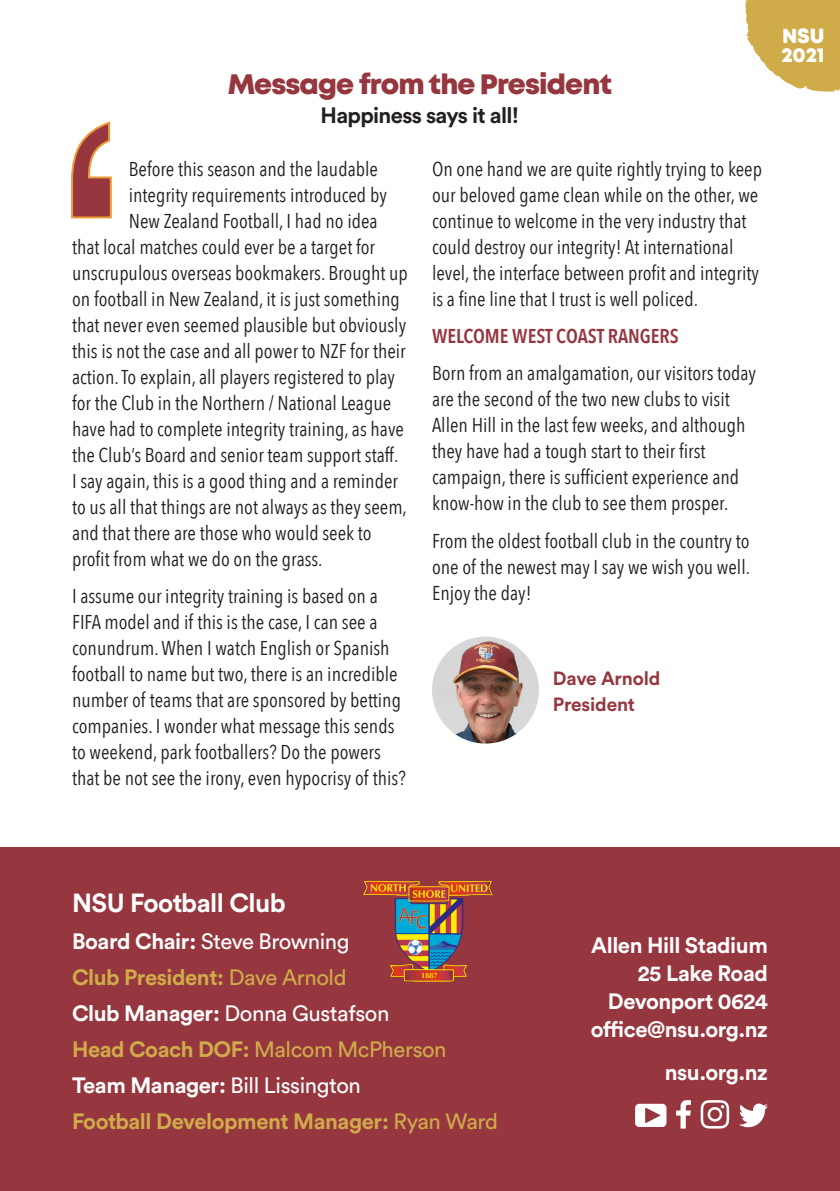
<style>
.page{position:relative;width:840px;height:1191px;background:#fff}
.page>*{position:absolute;margin:0;border:0;box-sizing:border-box;transform-origin:0 0}
.t1{font:800 28px "Mont";letter-spacing:-.03em;color:#96373f}
.t2{font:700 26px "Circular Std";letter-spacing:-.02em;color:#fff}
.t3{font:700 22px/36px "Circular Std";letter-spacing:-.02em;color:#cfab49}
.t4{font:700 22px "Circular Std";letter-spacing:-.02em;color:#fff}
.t5{font:22px "Circular Std";letter-spacing:-.02em;color:#fff}
.t6{font:22px "Circular Std";letter-spacing:-.02em;color:#cfab49}
.t7{font:700 22px "Circular Std";letter-spacing:-.03em;color:#231f20}
.t8{font:800 20.2px "Mont";letter-spacing:-.01em;color:#fff}
.Body_Copy_1{font:20px/26px "Avenir Next Condensed";color:#231f20}
.Body_Copy_1-2{font:600 20px "Avenir Next Condensed";color:#96373f}
.Body_Copy_1-3{font:700 19px/26px "Circular Std";letter-spacing:-.01em;color:#96373f}
.s1{color:#fff}
.s2{font-weight:400;color:#fff}
.s3{font-weight:400}
.s4{font-weight:700}
</style>
<div class="page">
<div style="left:0;top:848px;width:839px;height:343px;background:#96373f"></div>
<svg style="left:745px;top:0;width:94px;height:92px"></svg>
<img style="left:363px;top:880px;width:130px;height:102px">
<svg style="left:71px;top:121px;width:41px;height:98px"></svg>
<svg style="left:739px;top:1103px;width:28px;height:24px"></svg>
<svg style="left:700px;top:1100px;width:28px;height:28px"></svg>
<svg style="left:676px;top:1100px;width:14px;height:28px"></svg>
<div style="left:634px;top:1103px;width:32px;height:24px;background:#fff;border-radius:4px"></div>
<svg style="left:645px;top:1107px;width:15px;height:16px"></svg>
<img style="left:432px;top:636px;width:106px;height:107px;border-radius:53px">
<p class="t1" style="left:228px;top:71px;width:385px">Message from the President</p>
<p class="t7" style="left:320px;top:101px;width:200px">Happiness says it all!</p>
<p class="Body_Copy_1" style="left:129px;top:155px;width:250px">Before this season and the laudable</p>
<p class="Body_Copy_1" style="left:129px;top:181px;width:259px">integrity requirements introduced by</p>
<p class="Body_Copy_1" style="left:129px;top:207px;width:250px">New Zealand Football, I had no idea</p>
<p class="Body_Copy_1" style="left:72px;top:233px;width:304px">that local matches could ever be a target for</p>
<p class="Body_Copy_1" style="left:72px;top:259px;width:337px">unscrupulous overseas bookmakers. Brought up</p>
<p class="Body_Copy_1" style="left:72px;top:285px;width:329px">on football in New Zealand, it is just something</p>
<p class="Body_Copy_1" style="left:72px;top:311px;width:335px">that never even seemed plausible but obviously</p>
<p class="Body_Copy_1" style="left:72px;top:337px;width:335px">this is not the case and all power to NZF for their</p>
<p class="Body_Copy_1" style="left:72px;top:363px;width:324px">action. To explain, all players registered to play</p>
<p class="Body_Copy_1" style="left:72px;top:389px;width:320px">for the Club in the Northern / National League</p>
<p class="Body_Copy_1" style="left:72px;top:415px;width:333px">have had to complete integrity training, as have</p>
<p class="Body_Copy_1" style="left:72px;top:441px;width:327px">the Club’s Board and senior team support staff.</p>
<p class="Body_Copy_1" style="left:72px;top:467px;width:327px">I say again, this is a good thing and a reminder</p>
<p class="Body_Copy_1" style="left:72px;top:493px;width:336px">to us all that things are not always as they seem,</p>
<p class="Body_Copy_1" style="left:72px;top:519px;width:301px">and that there are those who would seek to</p>
<p class="Body_Copy_1" style="left:72px;top:545px;width:252px">profit from what we do on the grass.</p>
<p class="Body_Copy_1" style="left:72px;top:582px;width:335px">I assume our integrity training is based on a FIFA model and if this is the case, I can see a conundrum. When I watch English or Spanish football to name but two, there is an incredible number of teams that are sponsored by betting companies. I wonder what message this sends to weekend, park footballers? Do the powers that be not see the irony, even hypocrisy of this?</p>
<p class="Body_Copy_1" style="left:432px;top:155px;width:331px">On one hand we are quite rightly trying to keep our beloved game clean while on the other, we continue to welcome in the very industry that could destroy our integrity! At international level, the interface between profit and integrity is a fine line that I trust is well policed.</p>
<p class="Body_Copy_1-2" style="left:432px;top:319px;width:248px">WELCOME WEST COAST RANGERS</p>
<p class="Body_Copy_1" style="left:432px;top:359px;width:325px">Born from an amalgamation, our visitors today are the second of the two new clubs to visit Allen Hill in the last few weeks, and although they have had a tough start to their first campaign, there is sufficient experience and know-how in the club to see them prosper.</p>
<p class="Body_Copy_1" style="left:432px;top:527px;width:319px;text-align:justify">From the oldest football club in the country to one of the newest may I say we wish you well.<br>Enjoy the day!</p>
<p class="Body_Copy_1-3" style="left:552px;top:664px;width:109px">Dave Arnold<br>President</p>
<p class="t8" style="left:781px;top:26px;width:44px">NSU</p>
<p class="t8" style="left:781px;top:45px;width:45px">2021</p>
<p class="t2" style="left:72px;top:885px;width:215px">NSU Football Club</p>
<p class="t3" style="left:72px;top:922px;width:279px"><span class="s1">Board Chair:</span> <span class="s2">Steve Browning<br></span>Club President: <span class="s3">Dave Arnold</span></p>
<p class="t5" style="left:72px;top:999px;width:319px"><span class="s4">Club Manager:</span> Donna Gustafson</p>
<p class="t6" style="left:72px;top:1035px;width:376px"><span class="s4">Head Coach DOF:</span> Malcom McPherson</p>
<p class="t5" style="left:72px;top:1071px;width:290px"><span class="s4">Team Manager:</span> Bill Lissington</p>
<p class="t3" style="left:72px;top:1102px;width:427px">Football Development Manager: <span class="s3">Ryan Ward</span></p>
<p class="t4" style="left:591px;top:931px;width:178px">Allen Hill Stadium</p>
<p class="t4" style="left:637px;top:959px;width:132px">25 Lake Road</p>
<p class="t4" style="left:607px;top:987px;width:161px">Devonport 0624</p>
<p class="t4" style="left:590px;top:1015px;width:178px">office@nsu.org.nz</p>
<p class="t4" style="left:664px;top:1058px;width:104px">nsu.org.nz</p>
</div>
